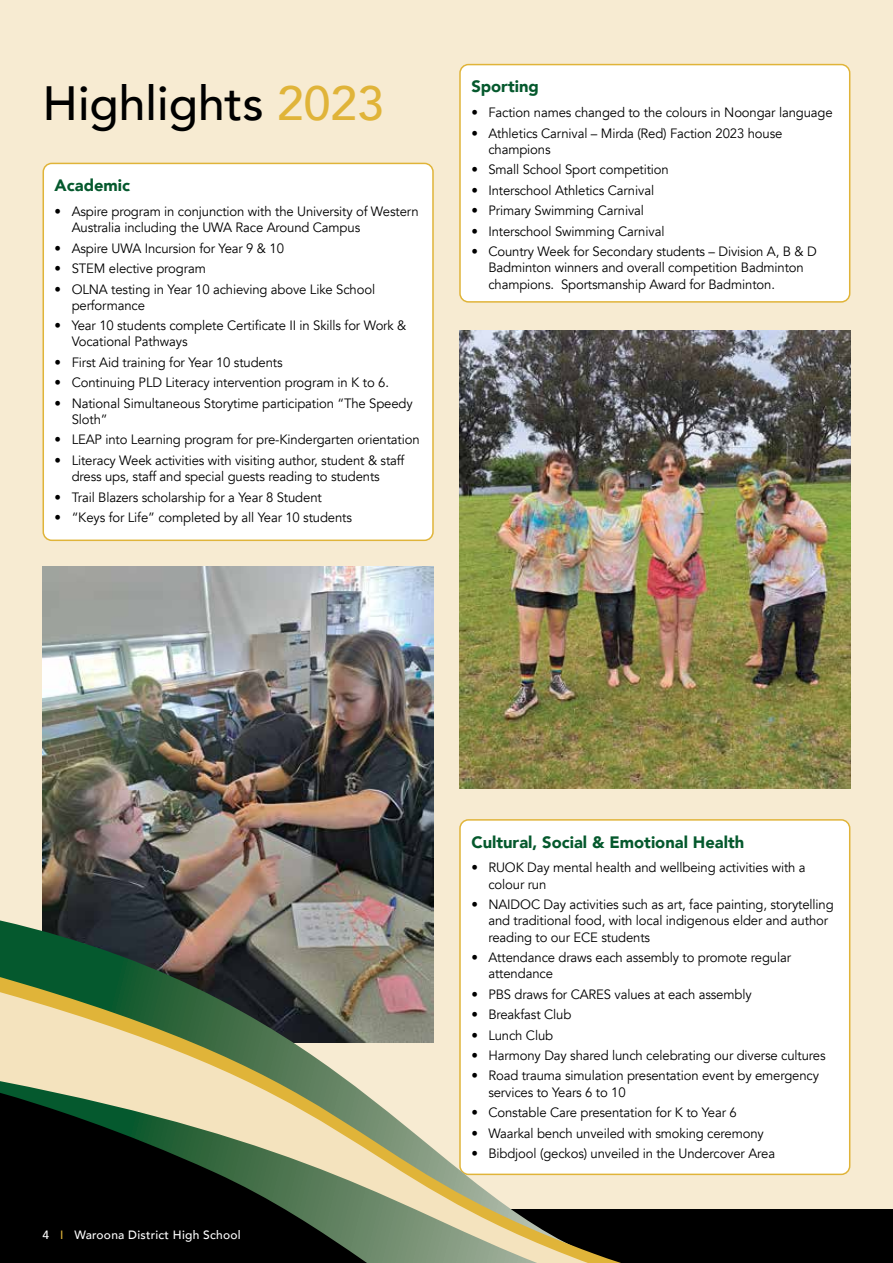
<style>
.page{position:relative;width:893px;height:1263px;background:#fff}
.page>*{position:absolute;margin:0;border:0;box-sizing:border-box;transform-origin:0 0}
.t1{font:500 48px "Avenir";color:#000}
.t2{font:900 16.5px "Avenir";color:#05592d}
.t3{font:13.5px/16.2px "Avenir";letter-spacing:-.01em;color:#000}
.t4{font:500 12px "Avenir";letter-spacing:.02em;color:#fff}
.s1{color:#e0b439}
</style>
<div class="page">
<div style="left:0;top:1208px;width:893px;height:55px;background:#000"></div>
<div style="left:0;top:0;width:893px;height:1208px;background:#f7ebd2"></div>
<img style="left:43px;top:567px;width:391px;height:353px">
<div style="left:43px;top:163px;width:390px;height:377px;background:#fff;border-radius:9px"></div>
<div style="left:43px;top:163px;width:391px;height:378px;border:2px solid #e0b439;border-radius:9px"></div>
<div style="left:460px;top:65px;width:390px;height:237px;background:#fff;border-radius:9px"></div>
<div style="left:459px;top:64px;width:391px;height:239px;border:2px solid #e0b439;border-radius:9px"></div>
<div style="left:460px;top:820px;width:390px;height:354px;background:#fff;border-radius:9px"></div>
<div style="left:459px;top:819px;width:391px;height:356px;border:2px solid #e0b439;border-radius:9px"></div>
<img style="left:459px;top:331px;width:391px;height:458px">
<img style="left:0;top:920px;width:462px;height:41px">
<svg style="left:0;top:961px;width:695px;height:248px"></svg>
<svg style="left:0;top:982px;width:690px;height:281px"></svg>
<svg style="left:0;top:1081px;width:537px;height:182px"></svg>
<h1 class="t1" style="left:43px;top:62px;width:343px">Highlights <span class="s1">2023</span></h1>
<p class="t2" style="left:55px;top:171px;width:77px">Academic</p>
<p class="t3" style="left:72px;top:203px;width:348px;text-indent:-17px">• Aspire program in conjunction with the University of Western<br>Australia including the UWA Race Around Campus</p>
<p class="t3" style="left:55px;top:240px;width:231px">• Aspire UWA Incursion for Year 9 &amp; 10</p>
<p class="t3" style="left:55px;top:261px;width:153px">• STEM elective program</p>
<p class="t3" style="left:72px;top:281px;width:305px;text-indent:-17px">• OLNA testing in Year 10 achieving above Like School performance</p>
<p class="t3" style="left:72px;top:318px;width:336px;text-indent:-17px">• Year 10 students complete Certificate II in Skills for Work &amp;<br>Vocational Pathways</p>
<p class="t3" style="left:55px;top:354px;width:230px">• First Aid training for Year 10 students</p>
<p class="t3" style="left:55px;top:375px;width:336px">• Continuing PLD Literacy intervention program in K to 6.</p>
<p class="t3" style="left:72px;top:395px;width:343px;text-indent:-17px">• National Simultaneous Storytime participation “The Speedy<br>Sloth”</p>
<p class="t3" style="left:55px;top:432px;width:367px">• LEAP into Learning program for pre-Kindergarten orientation</p>
<p class="t3" style="left:55px;top:452px;width:351px;text-align:center">• Literacy Week activities with visiting author, student &amp; staff dress ups, staff and special guests reading to students</p>
<p class="t3" style="left:55px;top:489px;width:269px">• Trail Blazers scholarship for a Year 8 Student</p>
<p class="t3" style="left:55px;top:509px;width:299px">• “Keys for Life” completed by all Year 10 students</p>
<p class="t2" style="left:471px;top:73px;width:69px">Sporting</p>
<p class="t3" style="left:471px;top:105px;width:363px">• Faction names changed to the colours in Noongar language</p>
<p class="t3" style="left:488px;top:125px;width:295px;text-indent:-17px">• Athletics Carnival – Mirda (Red) Faction 2023 house champions</p>
<p class="t3" style="left:471px;top:162px;width:199px">• Small School Sport competition</p>
<p class="t3" style="left:471px;top:182px;width:184px">• Interschool Athletics Carnival</p>
<p class="t3" style="left:471px;top:203px;width:174px">• Primary Swimming Carnival</p>
<p class="t3" style="left:471px;top:223px;width:195px">• Interschool Swimming Carnival</p>
<p class="t3" style="left:488px;top:244px;width:330px;text-indent:-17px">• Country Week for Secondary students – Division A, B &amp; D<br>Badminton winners and overall competition Badminton champions. Sportsmanship Award for Badminton.</p>
<p class="t4" style="left:43px;top:1224px;width:200px">4 <span class="s1">I</span> Waroona District High School</p>
<p class="t2" style="left:471px;top:828px;width:274px">Cultural, Social &amp; Emotional Health</p>
<p class="t3" style="left:488px;top:860px;width:319px;text-indent:-17px">• RUOK Day mental health and wellbeing activities with a colour run</p>
<p class="t3" style="left:488px;top:897px;width:347px;text-indent:-17px">• NAIDOC Day activities such as art, face painting, storytelling and traditional food, with local indigenous elder and author reading to our ECE students</p>
<p class="t3" style="left:488px;top:949px;width:304px;text-indent:-17px">• Attendance draws each assembly to promote regular attendance</p>
<p class="t3" style="left:471px;top:986px;width:282px">• PBS draws for CARES values at each assembly</p>
<p class="t3" style="left:471px;top:1006px;width:101px">• Breakfast Club</p>
<p class="t3" style="left:471px;top:1027px;width:83px">• Lunch Club</p>
<p class="t3" style="left:471px;top:1047px;width:356px">• Harmony Day shared lunch celebrating our diverse cultures</p>
<p class="t3" style="left:488px;top:1068px;width:332px;text-indent:-17px">• Road trauma simulation presentation event by emergency services to Years 6 to 10</p>
<p class="t3" style="left:471px;top:1104px;width:267px">• Constable Care presentation for K to Year 6</p>
<p class="t3" style="left:471px;top:1125px;width:294px">• Waarkal bench unveiled with smoking ceremony</p>
<p class="t3" style="left:471px;top:1145px;width:305px">• Bibdjool (geckos) unveiled in the Undercover Area</p>
</div>
